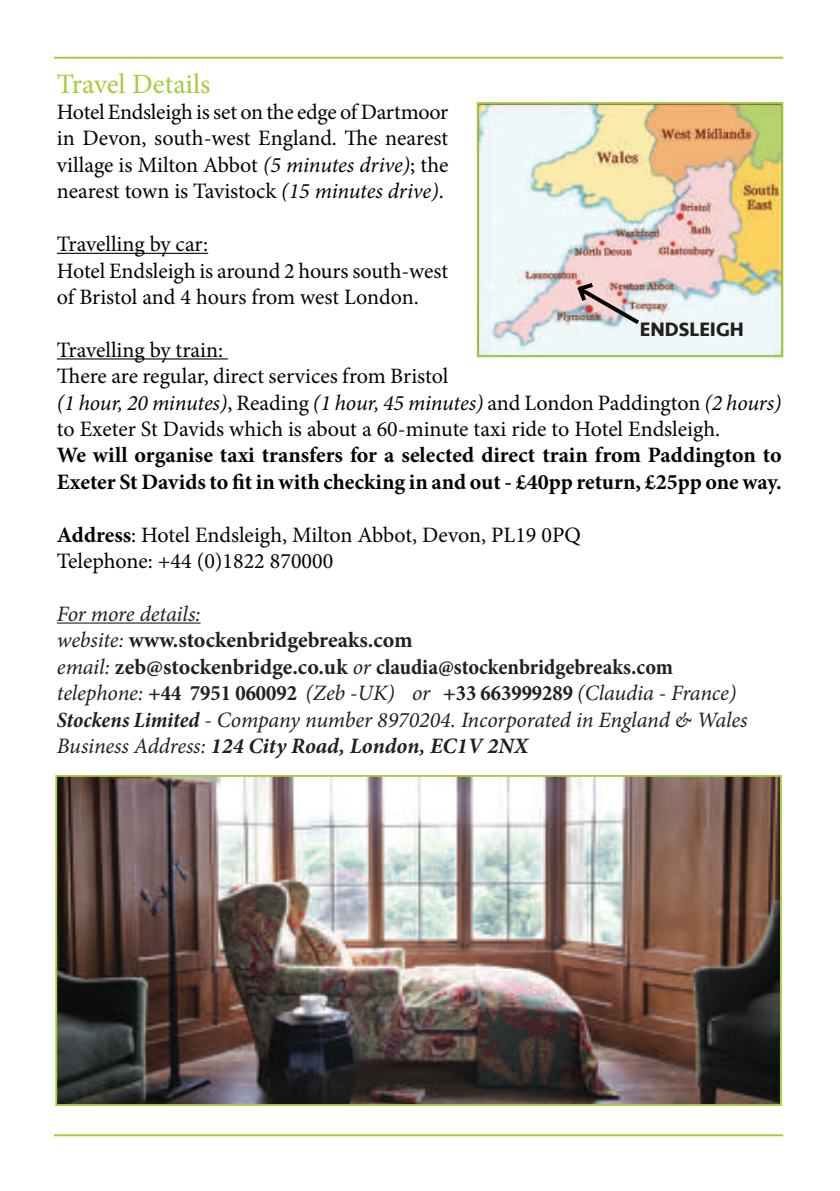
<style>
.page{position:relative;width:840px;height:1191px;background:#fff}
.page>*{position:absolute;margin:0;border:0;box-sizing:border-box;transform-origin:0 0}
.t1{font:28px "Minion Pro";letter-spacing:-.005em;color:#a4cd39}
.t2{font:22px/26.4px "Minion Pro";letter-spacing:-.005em;color:#040503}
.t3{font:italic 22px/26.4px "Minion Pro";letter-spacing:-.01em;color:#231f20}
.t4{font:700 22px/26.4px "Minion Pro";color:#040503}
.t5{font:700 20px "Seravek";color:#231f20}
.s1{font-style:italic}
.s2{font-weight:700}
.s3{font-weight:700;font-style:normal}
.s4{font-weight:700;font-style:normal;font-stretch:condensed}
.s5{font-weight:700;font-stretch:condensed}
</style>
<div class="page">
<hr style="left:54px;top:57px;width:728px;height:2px;background:#a4cd39">
<hr style="left:54px;top:1134px;width:728px;height:2px;background:#a4cd39">
<img style="left:58px;top:778px;width:720px;height:325px">
<div style="left:55px;top:775px;width:726px;height:331px;border:2px solid #a4cd39"></div>
<hr style="left:57px;top:253px;width:151px;height:1px;background:#040503">
<hr style="left:57px;top:358px;width:171px;height:1px;background:#040503">
<hr style="left:57px;top:622px;width:143px;height:1px;background:#231f20">
<img style="left:479px;top:105px;width:300px;height:249px">
<div style="left:476px;top:102px;width:306px;height:255px;border:2px solid #a4cd39"></div>
<img style="left:573px;top:280px;width:70px;height:48px">
<p class="t1" style="left:57px;top:65px;width:155px">Travel Details</p>
<p class="t2" style="left:57px;top:99px;width:393px;text-align:justify">Hotel Endsleigh is set on the edge of Dartmoor in Devon, south-west England. The nearest village is Milton Abbot <span class="s1">(5 minutes drive)</span>; the nearest town is Tavistock <span class="s1">(15 minutes drive)</span>.</p>
<p class="t2" style="left:57px;top:231px;width:392px">Travelling by car:<br>Hotel Endsleigh is around 2 hours south-west of Bristol and 4 hours from west London.</p>
<p class="t2" style="left:57px;top:337px;width:725px">Travelling by train:<br>There are regular, direct services from Bristol<br><span class="s1">(1 hour, 20 minutes)</span>, Reading <span class="s1">(1 hour, 45 minutes)</span> and London Paddington <span class="s1">(2 hours) </span>to Exeter St Davids which is about a 60-minute taxi ride to Hotel Endsleigh.</p>
<p class="t4" style="left:57px;top:442px;width:726px">We will organise taxi transfers for a selected direct train from Paddington to<br>Exeter St Davids to fit in with checking in and out - £40pp return, £25pp one way.</p>
<p class="t2" style="left:57px;top:521px;width:525px"><span class="s2">Address</span>: Hotel Endsleigh, Milton Abbot, Devon, PL19 0PQ<br>Telephone: +44 (0)1822 870000</p>
<p class="t3" style="left:57px;top:600px;width:691px">For more details:<br>website: <span class="s3">www.stockenbridgebreaks.com<br></span>email: <span class="s3">zeb@stockenbridge.co.uk</span> or <span class="s4">claudia@stockenbridgebreaks.com </span>telephone: <span class="s4">+44 7951 060092</span> (Zeb -UK) or <span class="s4">+33 663999289</span> (Claudia - France)<br><span class="s5">Stockens Limited</span> - Company number 8970204. Incorporated in England &amp; Wales Business Address: <span class="s2">124 City Road, London, EC1V 2NX</span></p>
<p class="t5" style="left:639px;top:317px;width:105px">ENDSLEIGH</p>
</div>
